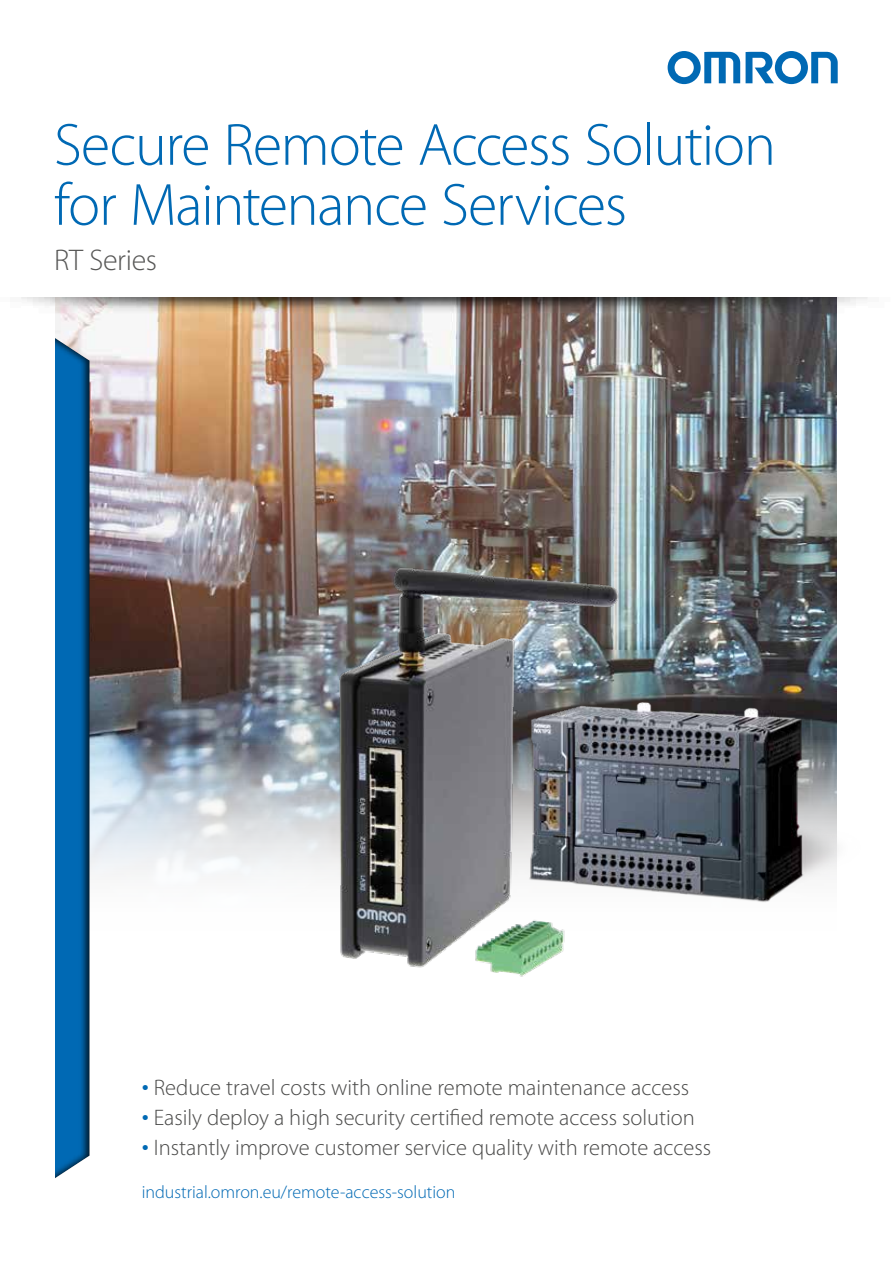
<style>
.page{position:relative;width:893px;height:1263px;background:#fff}
.page>*{position:absolute;margin:0;border:0;box-sizing:border-box;transform-origin:0 0}
.t1{font:300 60px/60px "Myriad Pro";letter-spacing:-.025em;color:#0069b4}
.t2{font:300 30px "Myriad Pro";letter-spacing:-.01em;color:#575756}
.t3{font:300 22.5px "Myriad Pro";color:#4a4a49}
.t4{font:300 18px "Myriad Pro";color:#0069b4}
.s1{font-size:28.5px;color:#0069b4}
</style>
<div class="page">
<img style="left:55px;top:335px;width:781px;height:405px">
<svg style="left:90px;top:740px;width:112px;height:135px;background:#c9d5df"></svg>
<img style="left:21px;top:298px;width:847px;height:37px">
<svg style="left:668px;top:51px;width:72px;height:33px"></svg>
<svg style="left:746px;top:51px;width:92px;height:33px"></svg>
<div style="left:55px;top:338px;width:35px;height:840px;background:#000;opacity:.75"></div>
<img style="left:202px;top:548px;width:466px;height:429px">
<img style="left:497px;top:664px;width:340px;height:286px">
<h1 class="t1" style="left:54px;top:116px;width:723px">Secure Remote Access Solution for Maintenance Services</h1>
<h2 class="t2" style="left:54px;top:243px;width:105px">RT Series</h2>
<p class="t3" style="left:142px;top:1075px;width:549px"><span class="s1">•</span> Reduce travel costs with online remote maintenance access</p>
<p class="t3" style="left:142px;top:1105px;width:555px"><span class="s1">•</span> Easily deploy a high security certified remote access solution</p>
<p class="t3" style="left:142px;top:1135px;width:571px"><span class="s1">•</span> Instantly improve customer service quality with remote access</p>
<p class="t4" style="left:142px;top:1182px;width:315px">industrial.omron.eu/remote-access-solution</p>
</div>
